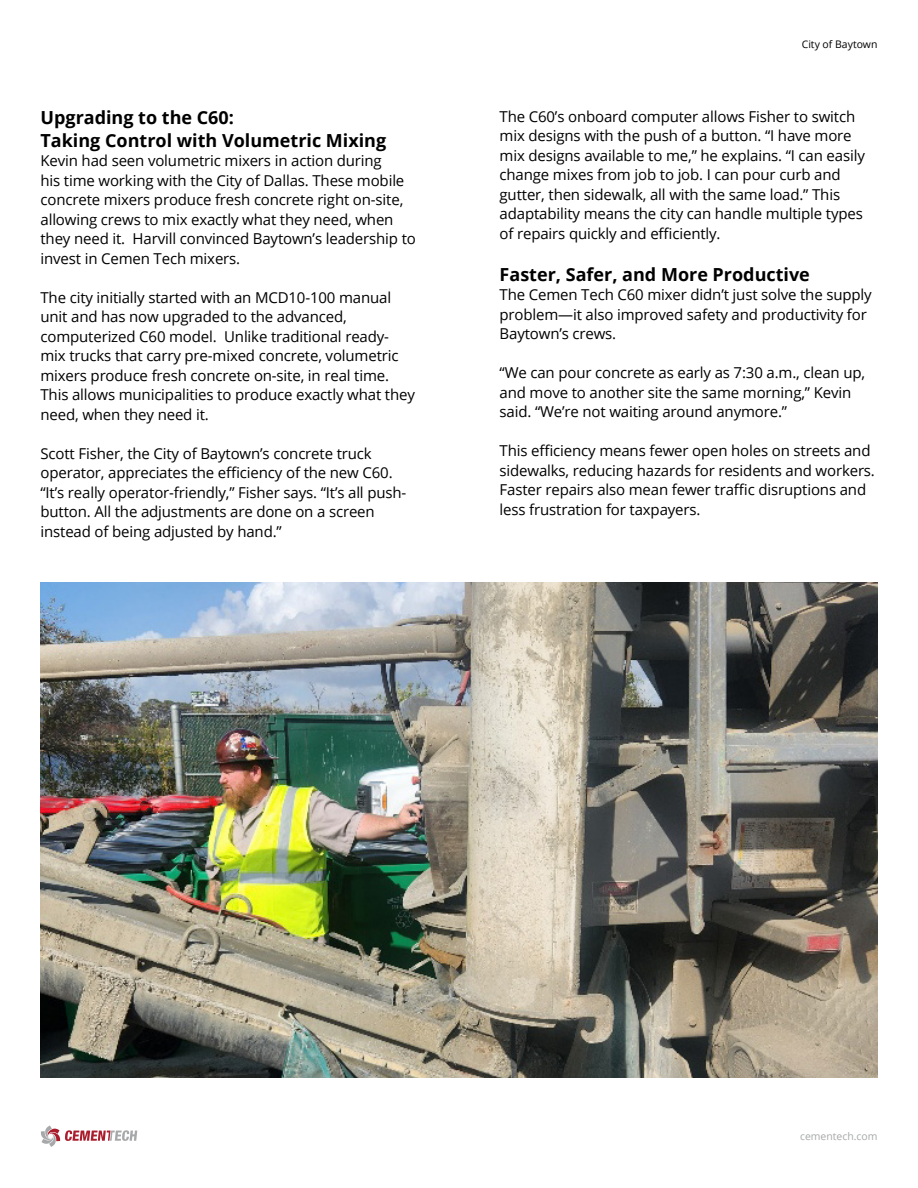
<style>
.page{position:relative;width:918px;height:1188px;background:#fff}
.page>*{position:absolute;margin:0;border:0;box-sizing:border-box;transform-origin:0 0}
.t1{font:700 18px/22.5px "Open Sans";color:#000}
.t2{font:15px/19.5px "Open Sans";letter-spacing:-.01em;color:#000}
.t3{font:10.5px "Open Sans";color:#a7a8a9}
.t4{font:10.5px "Open Sans";color:#000}
</style>
<div class="page">
<img style="left:41px;top:583px;width:836px;height:495px">
<svg style="left:41px;top:1126px;width:96px;height:21px"></svg>
<p class="t1" style="left:40px;top:106px;width:347px">Upgrading to the C60:<br>Taking Control with Volumetric Mixing</p>
<p class="t2" style="left:40px;top:151px;width:377px">Kevin had seen volumetric mixers in action during<br>his time working with the City of Dallas. These mobile concrete mixers produce fresh concrete right on-site, allowing crews to mix exactly what they need, when they need it. Harvill convinced Baytown’s leadership to invest in Cemen Tech mixers.</p>
<p class="t2" style="left:40px;top:287px;width:376px">The city initially started with an MCD10-100 manual unit and has now upgraded to the advanced, computerized C60 model. Unlike traditional ready&shy;mix trucks that carry pre-mixed concrete, volumetric mixers produce fresh concrete on-site, in real time.<br>This allows municipalities to produce exactly what they need, when they need it.</p>
<p class="t2" style="left:40px;top:443px;width:367px">Scott Fisher, the City of Baytown’s concrete truck operator, appreciates the efficiency of the new C60. “It’s really operator-friendly,” Fisher says. “It’s all push&shy;button. All the adjustments are done on a screen instead of being adjusted by hand.”</p>
<p class="t4" style="left:802px;top:37px;width:77px">City of Baytown</p>
<p class="t2" style="left:500px;top:106px;width:367px">The C60’s onboard computer allows Fisher to switch mix designs with the push of a button. “I have more mix designs available to me,” he explains. “I can easily change mixes from job to job. I can pour curb and gutter, then sidewalk, all with the same load.” This adaptability means the city can handle multiple types of repairs quickly and efficiently.</p>
<p class="t1" style="left:500px;top:263px;width:312px">Faster, Safer, and More Productive</p>
<p class="t2" style="left:500px;top:285px;width:374px">The Cemen Tech C60 mixer didn’t just solve the supply problem—it also improved safety and productivity for<br>Baytown’s crews.</p>
<p class="t2" style="left:500px;top:363px;width:367px">“We can pour concrete as early as 7:30 a.m., clean up, and move to another site the same morning,” Kevin said. “We’re not waiting around anymore.”</p>
<p class="t2" style="left:500px;top:441px;width:377px">This efficiency means fewer open holes on streets and sidewalks, reducing hazards for residents and workers.<br>Faster repairs also mean fewer traffic disruptions and less frustration for taxpayers.</p>
<p class="t3" style="left:800px;top:1129px;width:79px">cementech.com</p>
</div>
